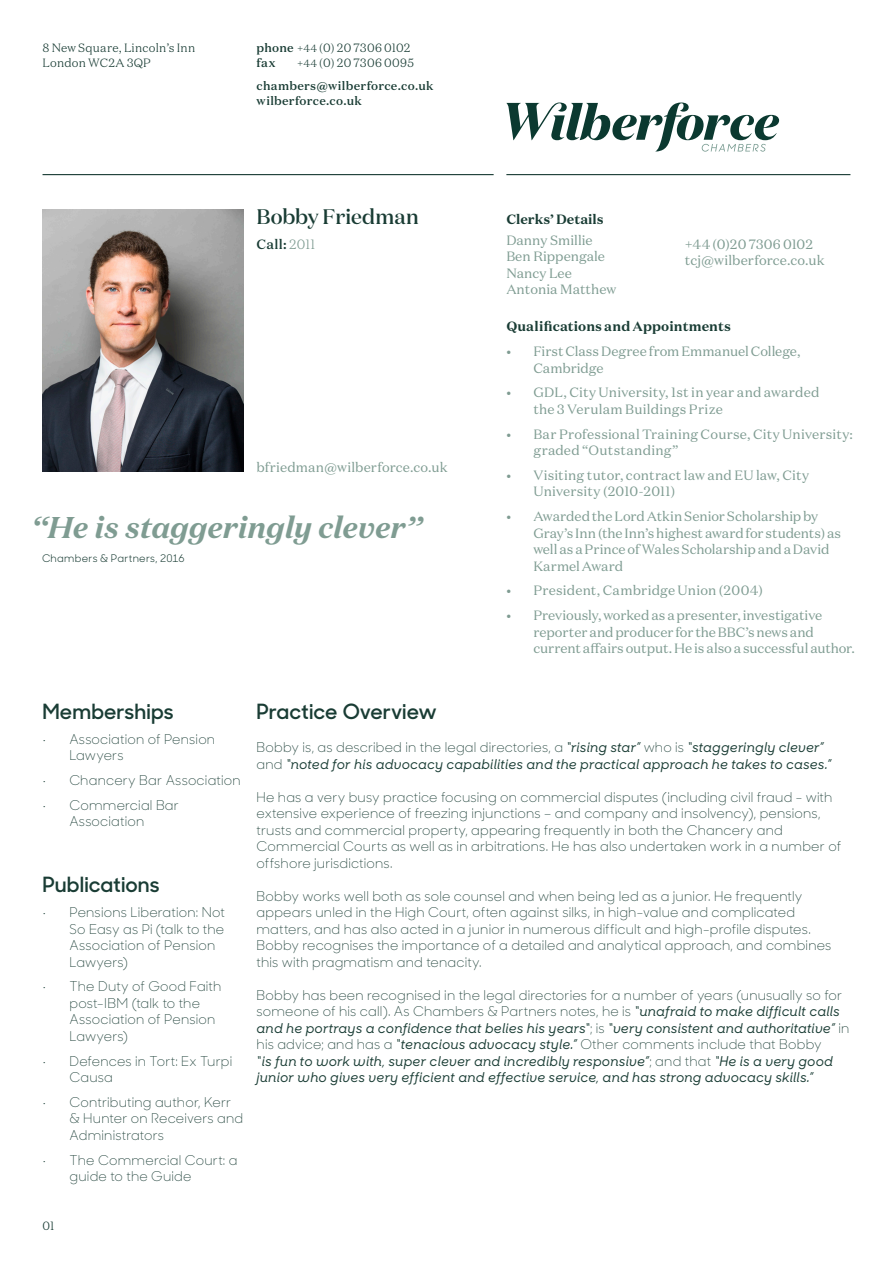
<style>
.page{position:relative;width:893px;height:1263px;background:#fff}
.page>*{position:absolute;margin:0;border:0;box-sizing:border-box;transform-origin:0 0}
.QUOTE{font:italic 700 30px "Domaine Text";letter-spacing:-.01em;color:#7f9c92}
.t1{font:600 21px "Sharp Sans No 1";letter-spacing:.005em;color:#193c34}
.NAME{font:500 21px "Domaine Display";color:#193c34}
.BODY_BULLETS_GREEN{font:300 13.5px/16.5px "Sharp Sans No 1";letter-spacing:.015em;color:#193c34}
.CLERK_DETAILS{font:13.5px/16.5px "Domaine Text";letter-spacing:.005em;color:#7f9c92}
.BODY_BULLETS_GREEN-2{font:italic 500 13.5px/16.5px "Sharp Sans No 1";letter-spacing:.01em;color:#193c34}
.QUALS{font:700 13.5px "Domaine Text";letter-spacing:.005em;color:#193c34}
.CLERK_DETAILS-2{font:700 13.5px/20.5px "Domaine Text";color:#193c34}
.t2{font:500 13.5px "Domaine Text";color:#193c34}
.t3{font:300 12px/15px "Domaine Text";letter-spacing:.02em;color:#193c34}
.t4{font:500 12px/15px "Domaine Text";letter-spacing:.025em;color:#193c34}
.QUOTE_BY{font:10.5px "Sharp Sans No 1";letter-spacing:.025em;color:#193c34}
.s1{font-weight:500}
.s2{font-size:10.5px}
.s3{font-weight:300;color:#7f9c92}
.s4{font-weight:400;color:#7f9c92}
.s5{font-weight:300;font-style:normal}
</style>
<div class="page">
<hr style="left:506px;top:174px;width:344px;height:1px;background:#193c34">
<hr style="left:43px;top:174px;width:451px;height:1px;background:#193c34">
<svg style="left:506px;top:103px;width:273px;height:49px"></svg>
<img style="left:43px;top:209px;width:201px;height:263px">
<p class="t3" style="left:43px;top:40px;width:154px">8 New Square, Lincoln’s Inn<br>London WC2A 3QP</p>
<p class="t3" style="left:257px;top:40px;width:155px"><span class="s1">phone</span> <span class="s2">+44</span> (0) 20 7306 0102 <span class="s1">fax</span></p>
<p class="t3" style="left:297px;top:55px;width:118px"><span class="s2">+44</span> (0) 20 7306 0095</p>
<p class="t4" style="left:257px;top:79px;width:178px">chambers@wilberforce.co.uk wilberforce.co.uk</p>
<p class="NAME" style="left:256px;top:203px;width:164px">Bobby Friedman</p>
<p class="t2" style="left:256px;top:235px;width:61px">Call: <span class="s3">2011</span></p>
<p class="CLERK_DETAILS" style="left:256px;top:458px;width:193px">bfriedman@wilberforce.co.uk</p>
<p class="QUOTE" style="left:31px;top:508px;width:392px">“He is staggeringly clever”</p>
<p class="QUOTE_BY" style="left:42px;top:550px;width:144px">Chambers &amp; Partners, 2016</p>
<p class="CLERK_DETAILS-2" style="left:506px;top:209px;width:99px">Clerks’ Details<br><span class="s4">Danny Smillie</span></p>
<p class="CLERK_DETAILS" style="left:506px;top:248px;width:112px">Ben Rippengale<br>Nancy Lee<br>Antonia Matthew</p>
<p class="CLERK_DETAILS" style="left:685px;top:236px;width:141px">+44 (0)20 7306 0102 tcj@wilberforce.co.uk</p>
<p class="QUALS" style="left:506px;top:318px;width:226px">Qualifications and Appointments</p>
<p class="CLERK_DETAILS" style="left:533px;top:343px;width:269px;text-indent:-27px">• First Class Degree from Emmanuel College,<br>Cambridge</p>
<p class="CLERK_DETAILS" style="left:533px;top:384px;width:288px;text-indent:-27px">• GDL, City University, 1st in year and awarded the 3 Verulam Buildings Prize</p>
<p class="CLERK_DETAILS" style="left:533px;top:425px;width:321px;text-indent:-27px">• Bar Professional Training Course, City University: graded “Outstanding”</p>
<p class="CLERK_DETAILS" style="left:533px;top:467px;width:277px;text-indent:-27px">• Visiting tutor, contract law and EU law, City<br>University (2010-2011)</p>
<p class="CLERK_DETAILS" style="left:533px;top:508px;width:309px;text-indent:-27px">• Awarded the Lord Atkin Senior Scholarship by Gray’s Inn (the Inn’s highest award for students) as well as a Prince of Wales Scholarship and a David Karmel Award</p>
<p class="CLERK_DETAILS" style="left:506px;top:582px;width:258px">• President, Cambridge Union (2004)</p>
<p class="CLERK_DETAILS" style="left:533px;top:607px;width:323px;text-indent:-27px">• Previously, worked as a presenter, investigative reporter and producer for the BBC’s news and current affairs output. He is also a successful author.</p>
<p class="t1" style="left:42px;top:696px;width:133px">Memberships</p>
<p class="BODY_BULLETS_GREEN" style="left:69px;top:730px;width:147px;text-indent:-27px">• Association of Pension<br>Lawyers</p>
<p class="BODY_BULLETS_GREEN" style="left:42px;top:771px;width:200px">• Chancery Bar Association</p>
<p class="BODY_BULLETS_GREEN" style="left:42px;top:796px;width:138px;text-align:center">• Commercial Bar<br>Association</p>
<p class="t1" style="left:43px;top:869px;width:119px">Publications</p>
<p class="BODY_BULLETS_GREEN" style="left:70px;top:903px;width:157px;text-indent:-27px">• Pensions Liberation: Not<br>So Easy as Pi (talk to the<br>Association of Pension<br>Lawyers)</p>
<p class="BODY_BULLETS_GREEN" style="left:70px;top:978px;width:153px;text-indent:-27px">• The Duty of Good Faith post-IBM (talk to the<br>Association of Pension<br>Lawyers)</p>
<p class="BODY_BULLETS_GREEN" style="left:70px;top:1052px;width:164px;text-indent:-27px">• Defences in Tort: Ex Turpi<br>Causa</p>
<p class="BODY_BULLETS_GREEN" style="left:70px;top:1093px;width:175px;text-indent:-27px">• Contributing author, Kerr &amp; Hunter on Receivers and<br>Administrators</p>
<p class="BODY_BULLETS_GREEN" style="left:70px;top:1151px;width:169px;text-indent:-27px">• The Commercial Court: a guide to the Guide</p>
<p class="t1" style="left:256px;top:696px;width:182px">Practice Overview</p>
<p class="BODY_BULLETS_GREEN-2" style="left:256px;top:739px;width:576px"><span class="s5">Bobby is, as described in the legal directories, a</span> “rising star” <span class="s5">who is</span> “staggeringly clever” <span class="s5">and</span> “noted for his advocacy capabilities and the practical approach he takes to cases.”</p>
<p class="BODY_BULLETS_GREEN" style="left:256px;top:788px;width:586px">He has a very busy practice focusing on commercial disputes (including civil fraud - with extensive experience of freezing injunctions – and company and insolvency), pensions, trusts and commercial property, appearing frequently in both the Chancery and Commercial Courts as well as in arbitrations. He has also undertaken work in a number of offshore jurisdictions.</p>
<p class="BODY_BULLETS_GREEN" style="left:256px;top:887px;width:576px">Bobby works well both as sole counsel and when being led as a junior. He frequently appears unled in the High Court, often against silks, in high-value and complicated matters, and has also acted in a junior in numerous difficult and high-profile disputes.<br>Bobby recognises the importance of a detailed and analytical approach, and combines this with pragmatism and tenacity.</p>
<p class="BODY_BULLETS_GREEN-2" style="left:256px;top:987px;width:594px"><span class="s5">Bobby has been recognised in the legal directories for a number of years (unusually so for someone of his call). As Chambers &amp; Partners notes, he is</span> “unafraid to make difficult calls and he portrays a confidence that belies his years“<span class="s5">; is</span> “very consistent and authoritative” <span class="s5">in his advice; and has a</span> “tenacious advocacy style.” <span class="s5">Other comments include that Bobby<br></span>“is fun to work with, super clever and incredibly responsive”<span class="s5">; and that</span> “He is a very good junior who gives very efficient and effective service, and has strong advocacy skills.”</p>
<p class="t3" style="left:43px;top:1218px;width:13px">01</p>
</div>
